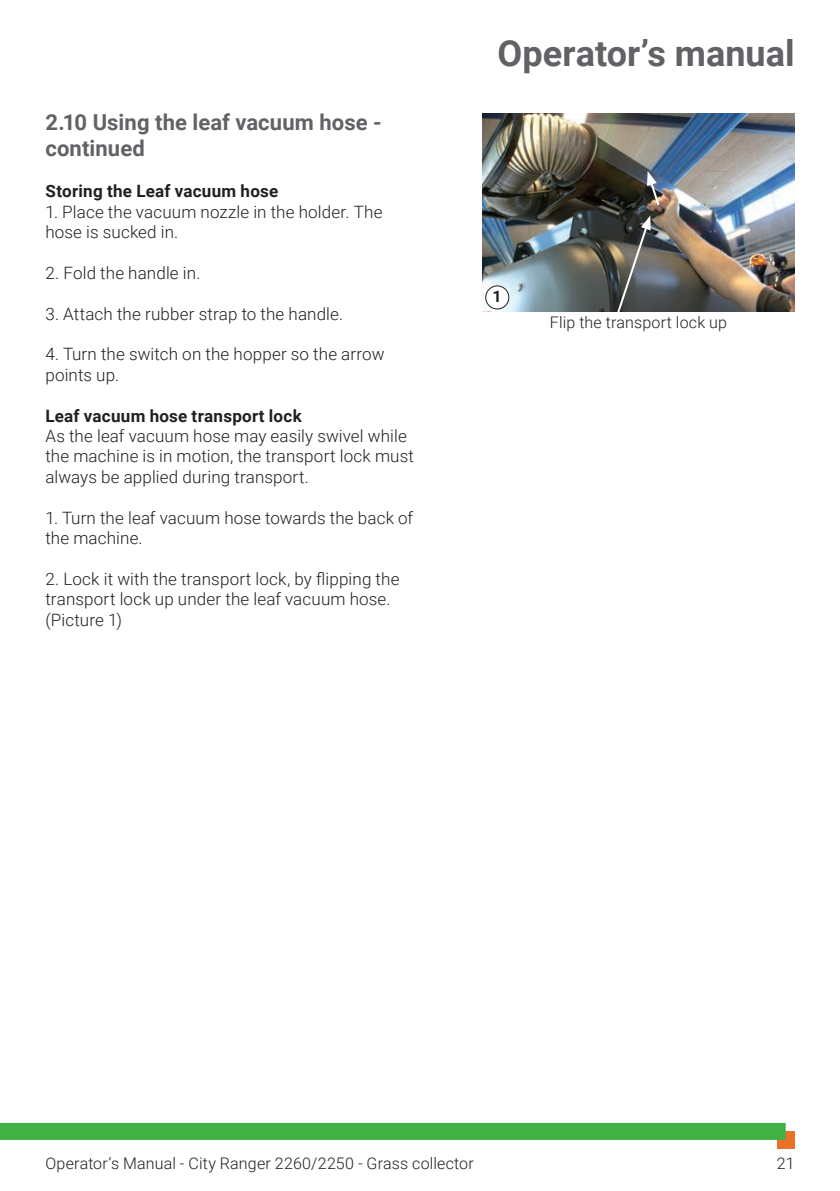
<style>
.page{position:relative;width:840px;height:1191px;background:#fff}
.page>*{position:absolute;margin:0;border:0;box-sizing:border-box;transform-origin:0 0}
.t1{font:700 36px "Roboto";color:#616265}
.t2{font:700 22px/26.4px "Roboto";letter-spacing:.005em;color:#616265}
.t3{font:300 17px/20.4px "Roboto";letter-spacing:.01em;color:#231f20}
.t4{font:700 17px "Roboto";letter-spacing:.015em;color:#231f20}
.t5{font:300 16px "Roboto";letter-spacing:.01em;color:#231f20}
.t6{font:700 16px "Roboto";color:#231f20}
</style>
<div class="page">
<div style="left:776px;top:1131px;width:18px;height:17px;background:#ea7125"></div>
<div style="left:0;top:1123px;width:785px;height:17px;background:#40b143"></div>
<img style="left:482px;top:113px;width:312px;height:199px">
<svg style="left:646px;top:171px;width:14px;height:36px"></svg>
<svg style="left:614px;top:215px;width:36px;height:97px;background:#5b5c59"></svg>
<div style="left:485px;top:286px;width:23px;height:23px;background:#fff;border-radius:50%"></div>
<div style="left:485px;top:285px;width:24px;height:24px;border:1px solid #231f20;border-radius:50%"></div>
<p class="t2" style="left:45px;top:108px;width:337px">2.10 Using the leaf vacuum hose - continued</p>
<p class="t4" style="left:45px;top:179px;width:234px">Storing the Leaf vacuum hose</p>
<p class="t3" style="left:45px;top:201px;width:338px">1. Place the vacuum nozzle in the holder. The hose is sucked in.</p>
<p class="t3" style="left:45px;top:262px;width:156px">2. Fold the handle in.</p>
<p class="t3" style="left:45px;top:303px;width:299px">3. Attach the rubber strap to the handle.</p>
<p class="t3" style="left:45px;top:343px;width:340px">4. Turn the switch on the hopper so the arrow points up.</p>
<p class="t4" style="left:45px;top:404px;width:258px">Leaf vacuum hose transport lock</p>
<p class="t3" style="left:45px;top:425px;width:370px">As the leaf vacuum hose may easily swivel while the machine is in motion, the transport lock must always be applied during transport.</p>
<p class="t3" style="left:45px;top:507px;width:369px">1. Turn the leaf vacuum hose towards the back of the machine.</p>
<p class="t3" style="left:45px;top:568px;width:355px">2. Lock it with the transport lock, by flipping the transport lock up under the leaf vacuum hose. (Picture 1)</p>
<h1 class="t1" style="left:497px;top:28px;width:298px">Operator’s manual</h1>
<p class="t6" style="left:492px;top:285px;width:11px">1</p>
<p class="t5" style="left:549px;top:311px;width:178px">Flip the transport lock up</p>
<p class="t5" style="left:45px;top:1152px;width:429px">Operator’s Manual - City Ranger 2260/2250 - Grass collector</p>
<p class="t5" style="left:776px;top:1152px;width:19px">21</p>
</div>
